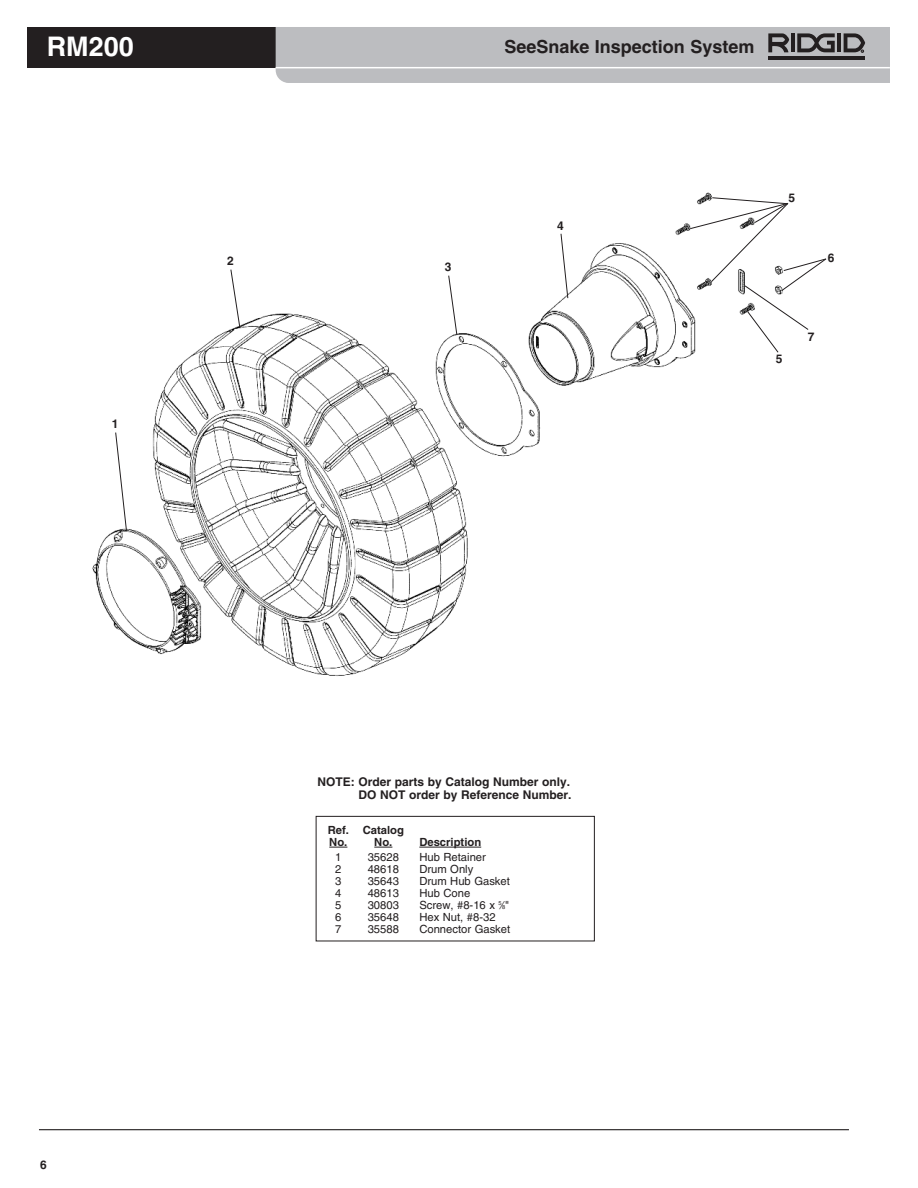
<style>
.page{position:relative;width:918px;height:1188px;background:#fff}
.page>*{position:absolute;margin:0;border:0;box-sizing:border-box;transform-origin:0 0}
.t1{font:700 27px "Helvetica LT Std";color:#fff}
.t2{font:700 18px "Helvetica LT Std";color:#231f20}
.t3{font:700 12px/13.5px "Helvetica LT Std";color:#231f20;text-align:right}
.t4{font:11.25px "Helvetica LT Std";color:#231f20}
.t5{font:700 11.25px/11.6px "Helvetica LT Std";color:#231f20}
.s1{font-size:5.7px}
</style>
<div class="page">
<div style="left:316px;top:816px;width:279px;height:125px;border:1px solid #231f20"></div>
<svg style="left:329px;top:847px;width:18px;height:1px"></svg>
<svg style="left:374px;top:847px;width:18px;height:1px"></svg>
<hr style="left:419px;top:847px;width:62px;height:1px;background:#231f20">
<img style="left:92px;top:192px;width:620px;height:484px">
<svg style="left:115px;top:432px;width:12px;height:99px"></svg>
<svg style="left:230px;top:269px;width:11px;height:60px"></svg>
<svg style="left:448px;top:275px;width:10px;height:61px"></svg>
<svg style="left:560px;top:233px;width:9px;height:66px"></svg>
<svg style="left:689px;top:197px;width:138px;height:156px"></svg>
<hr style="left:39px;top:1129px;width:810px;height:1px;background:#231f20">
<div style="left:27px;top:27px;width:427px;height:41px;background:#231f20"></div>
<svg style="left:276px;top:27px;width:614px;height:56px;background:#b7b8bb"></svg>
<h1 class="t1" style="left:47px;top:36px;width:89px">RM200</h1>
<h2 class="t2" style="left:504px;top:40px;width:252px">SeeSnake Inspection System</h2>
<p class="t3" style="left:112px;top:419px;width:8px">1</p>
<p class="t3" style="left:227px;top:256px;width:8px">2</p>
<p class="t3" style="left:445px;top:262px;width:8px">3</p>
<p class="t3" style="left:557px;top:220px;width:8px">4</p>
<p class="t3" style="left:789px;top:192px;width:8px">5</p>
<p class="t3" style="left:828px;top:252px;width:8px">6</p>
<p class="t3" style="left:776px;top:353px;width:8px">5</p>
<p class="t3" style="left:808px;top:331px;width:8px">7</p>
<p class="t3" style="left:40px;top:1159px;width:8px">6</p>
<p class="t3" style="left:318px;top:776px;width:255px">NOTE: Order parts by Catalog Number only.<br>DO NOT order by Reference Number.</p>
<p class="t5" style="left:328px;top:826px;width:78px">Ref. Catalog<br>No. No.</p>
<p class="t5" style="left:419px;top:837px;width:63px">Description</p>
<p class="t4" style="left:335px;top:853px;width:8px">1</p>
<p class="t4" style="left:368px;top:853px;width:33px">35628</p>
<p class="t4" style="left:419px;top:853px;width:68px">Hub Retainer</p>
<p class="t4" style="left:335px;top:865px;width:8px">2</p>
<p class="t4" style="left:368px;top:865px;width:33px">48618</p>
<p class="t4" style="left:419px;top:865px;width:56px">Drum Only</p>
<p class="t4" style="left:335px;top:877px;width:8px">3</p>
<p class="t4" style="left:368px;top:877px;width:33px">35643</p>
<p class="t4" style="left:419px;top:877px;width:92px">Drum Hub Gasket</p>
<p class="t4" style="left:335px;top:889px;width:8px">4</p>
<p class="t4" style="left:368px;top:889px;width:33px">48613</p>
<p class="t4" style="left:419px;top:889px;width:52px">Hub Cone</p>
<p class="t4" style="left:335px;top:901px;width:8px">5</p>
<p class="t4" style="left:368px;top:901px;width:33px">30803</p>
<p class="t4" style="left:419px;top:901px;width:91px">Screw, #8-16 x <sup>5</sup>⁄<span class="s1">8</span>"</p>
<p class="t4" style="left:335px;top:913px;width:8px">6</p>
<p class="t4" style="left:368px;top:913px;width:33px">35648</p>
<p class="t4" style="left:419px;top:913px;width:78px">Hex Nut, #8-32</p>
<p class="t4" style="left:335px;top:925px;width:8px">7</p>
<p class="t4" style="left:368px;top:925px;width:33px">35588</p>
<p class="t4" style="left:419px;top:925px;width:92px">Connector Gasket</p>
</div>
